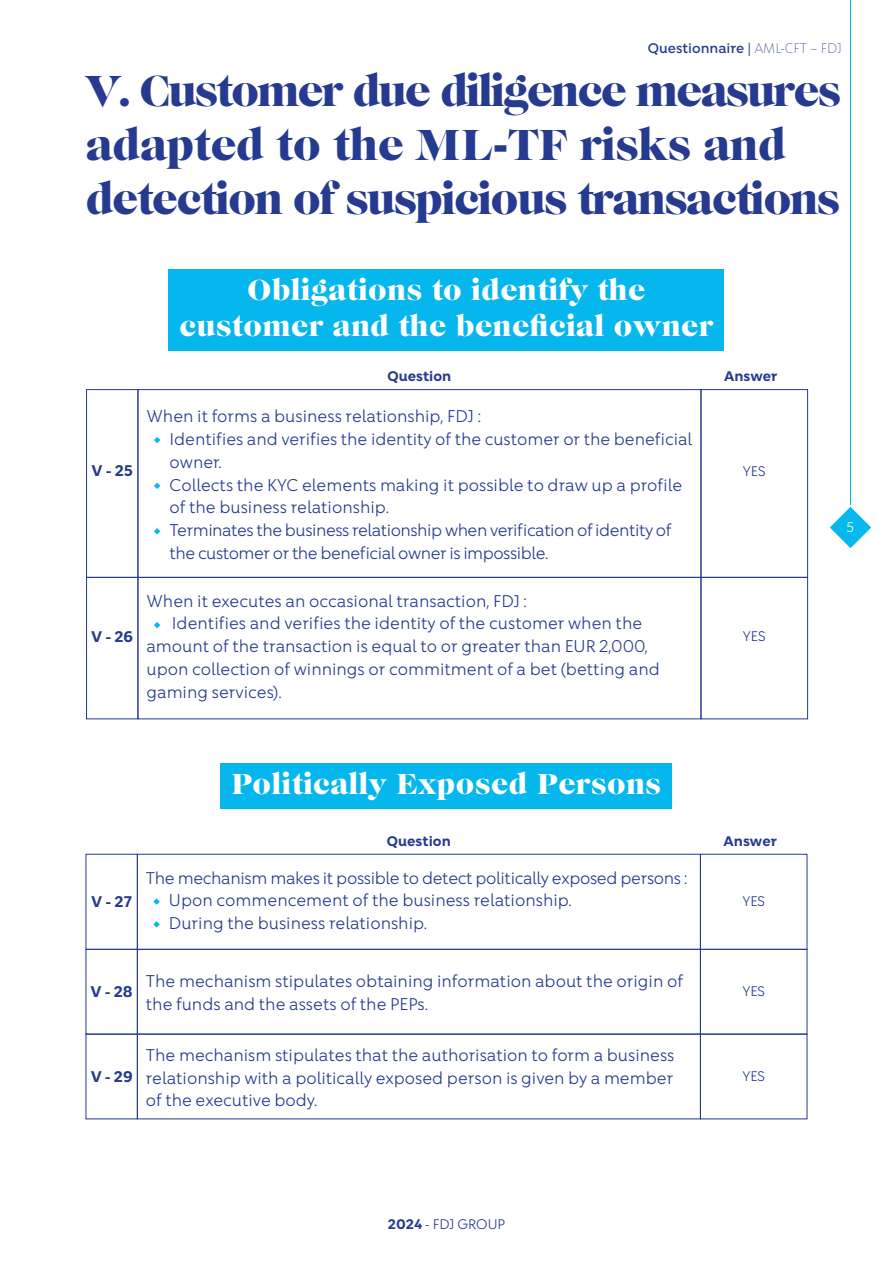
<style>
.page{position:relative;width:893px;height:1263px;background:#fff}
.page>*{position:absolute;margin:0;border:0;box-sizing:border-box;transform-origin:0 0}
.t1{font:45px/54px "Caslon Graphique EF";letter-spacing:-.05em;color:#263a8f}
.t2{font:30px/36px "Caslon Graphique EF";color:#fff;text-align:center}
.t3{font:16.5px/22.8px "Chance";color:#263a8f}
.t4{font:700 15px "Chance";color:#263a8f}
.t5{font:13.5px "Chance";color:#263a8f}
.t6{font:700 13.5px "Chance";color:#263a8f}
.t7{font:500 13.5px "Chance";color:#263a8f}
.t8{font:13.5px "Chance";color:#fff}
.s1{font-weight:400}
.s2{font-weight:300}
.s3{font-weight:700}
</style>
<div class="page">
<hr style="left:850px;top:0;width:1px;height:505px;background:#06b8ed">
<svg style="left:830px;top:507px;width:41px;height:41px"></svg>
<div style="left:169px;top:269px;width:555px;height:82px;background:#05b7ed"></div>
<div style="left:138px;top:389px;width:563px;height:188px;border:1px solid #263a8f"></div>
<div style="left:701px;top:389px;width:107px;height:188px;border:1px solid #263a8f"></div>
<div style="left:86px;top:389px;width:52px;height:188px;border:1px solid #263a8f"></div>
<svg style="left:154px;top:437px;width:6px;height:6px"></svg>
<svg style="left:154px;top:483px;width:6px;height:6px"></svg>
<svg style="left:154px;top:528px;width:6px;height:6px"></svg>
<div style="left:138px;top:577px;width:563px;height:142px;border:1px solid #263a8f"></div>
<div style="left:701px;top:577px;width:107px;height:142px;border:1px solid #263a8f"></div>
<div style="left:86px;top:577px;width:52px;height:142px;border:1px solid #263a8f"></div>
<svg style="left:154px;top:622px;width:6px;height:6px"></svg>
<div style="left:220px;top:763px;width:452px;height:46px;background:#05b7ed"></div>
<div style="left:137px;top:949px;width:564px;height:85px;border:1px solid #263a8f"></div>
<div style="left:700px;top:949px;width:107px;height:85px;border:1px solid #263a8f"></div>
<div style="left:137px;top:1034px;width:564px;height:85px;border:1px solid #263a8f"></div>
<div style="left:700px;top:1034px;width:107px;height:85px;border:1px solid #263a8f"></div>
<div style="left:137px;top:854px;width:564px;height:95px;border:1px solid #263a8f"></div>
<div style="left:700px;top:854px;width:107px;height:95px;border:1px solid #263a8f"></div>
<svg style="left:153px;top:898px;width:7px;height:7px"></svg>
<svg style="left:153px;top:921px;width:7px;height:7px"></svg>
<p class="t7" style="left:648px;top:40px;width:196px">Questionnaire <span class="s1">|</span> <span class="s2">AML-CFT – FDJ</span></p>
<h1 class="t1" style="left:86px;top:65px;width:757px">V. Customer due diligence measures adapted to the ML-TF risks and detection of suspicious transactions</h1>
<h2 class="t2" style="left:179px;top:273px;width:536px">Obligations to identify the customer and the beneficial owner</h2>
<p class="t6" style="left:388px;top:367px;width:65px">Question</p>
<p class="t6" style="left:724px;top:367px;width:55px">Answer</p>
<p class="t3" style="left:170px;top:404px;width:524px;text-indent:-23px">When it forms a business relationship, FDJ :<br>Identifies and verifies the identity of the customer or the beneficial owner.<br>Collects the KYC elements making it possible to draw up a profile of the business relationship.<br>Terminates the business relationship when verification of identity of the customer or the beneficial owner is impossible.</p>
<p class="t4" style="left:92px;top:461px;width:43px">V - 25</p>
<p class="t5" style="left:743px;top:462px;width:24px">YES</p>
<p class="t3" style="left:146px;top:589px;width:382px">When it executes an occasional transaction, FDJ :</p>
<p class="t3" style="left:172px;top:612px;width:472px">Identifies and verifies the identity of the customer when the</p>
<p class="t3" style="left:146px;top:634px;width:503px">amount of the transaction is equal to or greater than EUR 2,000,</p>
<p class="t3" style="left:146px;top:657px;width:515px">upon collection of winnings or commitment of a bet (betting and</p>
<p class="t3" style="left:146px;top:680px;width:137px">gaming services).</p>
<p class="t4" style="left:91px;top:627px;width:43px">V - 26</p>
<p class="t5" style="left:743px;top:628px;width:24px">YES</p>
<h2 class="t2" style="left:231px;top:767px;width:432px">Politically Exposed Persons</h2>
<p class="t6" style="left:387px;top:832px;width:65px">Question</p>
<p class="t6" style="left:724px;top:832px;width:55px">Answer</p>
<p class="t3" style="left:169px;top:866px;width:520px;text-indent:-23px">The mechanism makes it possible to detect politically exposed persons :<br>Upon commencement of the business relationship.<br>During the business relationship.</p>
<p class="t4" style="left:91px;top:891px;width:42px">V - 27</p>
<p class="t5" style="left:742px;top:892px;width:24px">YES</p>
<p class="t3" style="left:146px;top:969px;width:539px">The mechanism stipulates obtaining information about the origin of the funds and the assets of the PEPs.</p>
<p class="t4" style="left:91px;top:982px;width:44px">V - 28</p>
<p class="t5" style="left:742px;top:982px;width:24px">YES</p>
<p class="t3" style="left:146px;top:1043px;width:530px;text-align:justify">The mechanism stipulates that the authorisation to form a business relationship with a politically exposed person is given by a member of the executive body.</p>
<p class="t4" style="left:91px;top:1067px;width:43px">V - 29</p>
<p class="t5" style="left:742px;top:1067px;width:24px">YES</p>
<p class="t5" style="left:388px;top:1215px;width:119px"><span class="s3">2024</span> - FDJ GROUP</p>
<p class="t8" style="left:847px;top:518px;width:9px">5</p>
</div>
